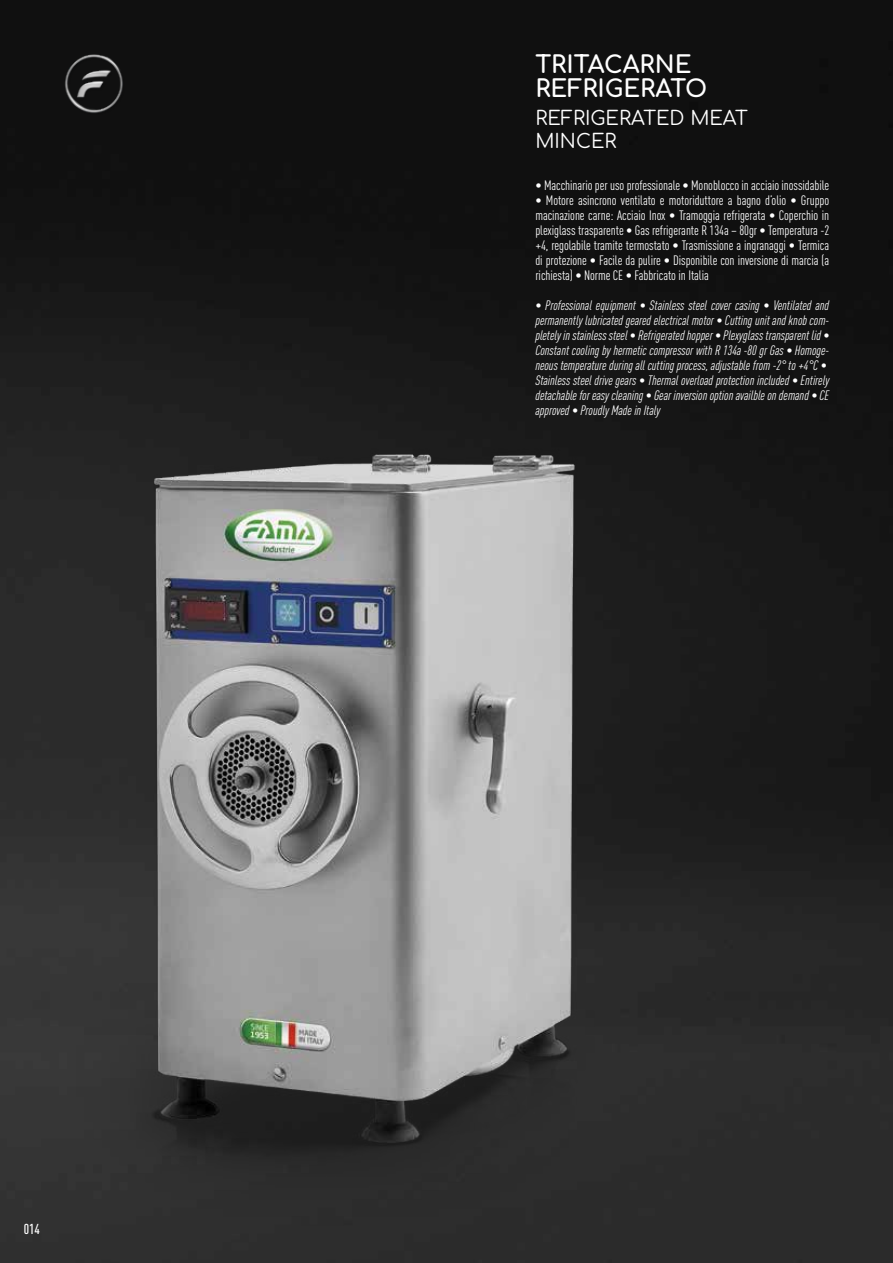
<style>
.page{position:relative;width:893px;height:1263px;background:#fff}
.page>*{position:absolute;margin:0;border:0;box-sizing:border-box;transform-origin:0 0}
.t1{font:24px/24px "Comfortaa";color:#fff}
.t2{font:19.5px/23.4px "Comfortaa";color:#fff}
.t3{font:500 condensed 14.25px "DIN Pro";color:#fff}
.t4{font:italic condensed 13.5px/15px "DIN Pro";color:#fff}
.t5{font:condensed 13.5px/15px "DIN Pro";letter-spacing:-.005em;color:#fff;text-align:justify}
</style>
<div class="page">
<img style="left:0;top:0;width:893px;height:1263px">
<img style="left:0;top:319px;width:637px;height:944px">
<img style="left:64px;top:54px;width:64px;height:61px">
<p class="t3" style="left:24px;top:1218px;width:18px">014</p>
<h1 class="t1" style="left:535px;top:49px;width:173px">TRITACARNE<br>REFRIGERATO</h1>
<h2 class="t2" style="left:535px;top:104px;width:214px">REFRIGERATED MEAT<br>MINCER</h2>
<p class="t5" style="left:535px;top:177px;width:295px">• Macchinario per uso professionale • Monoblocco in acciaio inossidabile</p>
<p class="t5" style="left:535px;top:192px;width:295px">• Motore asincrono ventilato e motoriduttore a bagno d’olio • Gruppo macinazione carne: Acciaio Inox • Tramoggia refrigerata • Coperchio in plexiglass trasparente • Gas refrigerante R 134a – 80gr • Temperatura -2 +4, regolabile tramite termostato • Trasmissione a ingranaggi • Termica di protezione • Facile da pulire • Disponibile con inversione di marcia (a richiesta) • Norme CE • Fabbricato in Italia</p>
<p class="t4" style="left:535px;top:297px;width:295px">• Professional equipment • Stainless steel cover casing • Ventilated and permanently lubricated geared electrical motor • Cutting unit and knob com&shy;pletely in stainless steel • Refrigerated hopper • Plexyglass transparent lid • Constant cooling by hermetic compressor with R 134a -80 gr Gas • Homoge&shy;neous temperature during all cutting process, adjustable from -2° to +4°C • Stainless steel drive gears • Thermal overload protection included • Entirely detachable for easy cleaning • Gear inversion option availble on demand • CE approved • Proudly Made in Italy</p>
</div>
